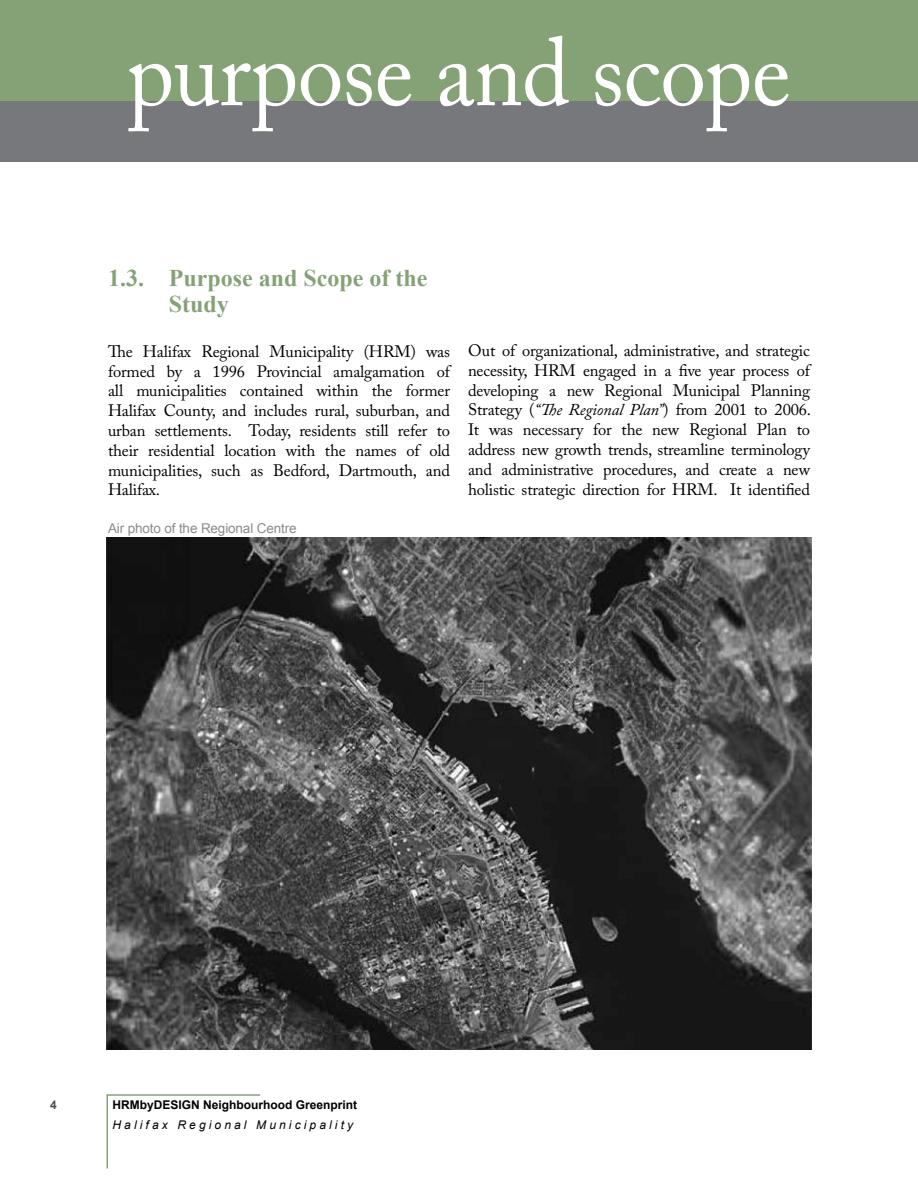
<style>
.page{position:relative;width:918px;height:1188px;background:#fff}
.page>*{position:absolute;margin:0;border:0;box-sizing:border-box;transform-origin:0 0}
.t1{font:96px "Adobe Caslon Pro";letter-spacing:-.01em;color:#fff;scale:.96 1}
.t2{font:700 24px/25.5px "Times New Roman";color:#85a276}
.t3{font:16.5px/19.8px "Adobe Caslon Pro";letter-spacing:-.01em;color:#000;text-align:justify}
.t4{font:13.5px "Arial";letter-spacing:-.01em;color:#8e8a8c}
.t5{font:700 12px "Arial";color:#000}
.t6{font:italic 12px "Arial";letter-spacing:.26em;color:#000}
.t7{font:700 12px "Arial";color:#4d4d4f}
.s1{font-style:italic}
</style>
<div class="page">
<hr style="left:106px;top:1095px;width:2px;height:74px;background:#85a276">
<hr style="left:106px;top:1094px;width:154px;height:2px;background:#85a276">
<div style="left:0;top:0;width:918px;height:104px;background:#85a276"></div>
<div style="left:0;top:101px;width:918px;height:61px;background:#77787b"></div>
<img style="left:106px;top:537px;width:706px;height:513px">
<h1 class="t1" style="left:127px;top:16px;width:693px">purpose and scope</h1>
<h2 class="t2" style="left:169px;top:265px;width:260px;text-indent:-61px">1.3. Purpose and Scope of the<br>Study</h2>
<p class="t3" style="left:108px;top:341px;width:344px">The Halifax Regional Municipality (HRM) was formed by a 1996 Provincial amalgamation of all municipalities contained within the former Halifax County, and includes rural, suburban, and urban settlements. Today, residents still refer to their residential location with the names of old municipalities, such as Bedford, Dartmouth, and Halifax.</p>
<p class="t3" style="left:468px;top:340px;width:345px">Out of organizational, administrative, and strategic necessity, HRM engaged in a five year process of developing a new Regional Municipal Planning Strategy (<span class="s1">“The Regional Plan”</span>) from 2001 to 2006.<br>It was necessary for the new Regional Plan to address new growth trends, streamline terminology and administrative procedures, and create a new holistic strategic direction for HRM. It identified</p>
<p class="t4" style="left:108px;top:520px;width:190px">Air photo of the Regional Centre</p>
<p class="t7" style="left:50px;top:1097px;width:8px">4</p>
<p class="t5" style="left:112px;top:1097px;width:246px">HRMbyDESIGN Neighbourhood Greenprint</p>
<p class="t6" style="left:112px;top:1117px;width:242px">Halifax Regional Municipality</p>
</div>
